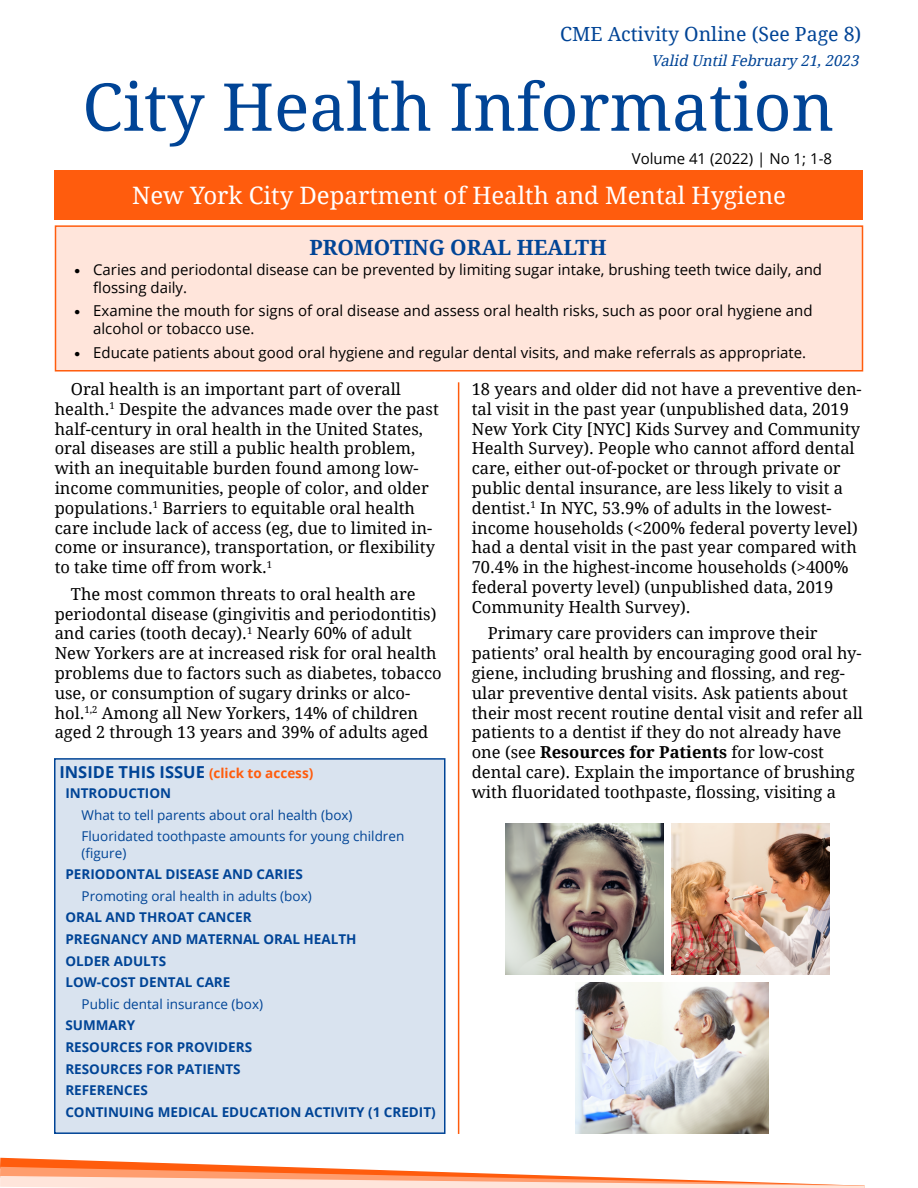
<style>
.page{position:relative;width:918px;height:1188px;background:#fff}
.page>*{position:absolute;margin:0;border:0;box-sizing:border-box;transform-origin:0 0}
.t1{font:66px "Droid Serif";color:#004496}
.t2{font:24px "Droid Serif";color:#fff}
.t3{font:700 21px "Droid Serif";color:#004496}
.t4{font:19.5px "Droid Serif";color:#004496}
.t5{font:16.5px/19.8px "Droid Serif";color:#000}
.t6{font:700 16.5px "Open Sans";color:#004496}
.t7{font:15px/18px "Open Sans";color:#000}
.t8{font:italic 15px "Droid Serif";color:#004496}
.t9{font:700 13.5px/21.6px "Open Sans";color:#004496}
.t10{font:13.5px/21.6px "Open Sans";color:#004496}
.s1{font-family:"Source Code Variable"}
.s2{font-size:13.5px;color:#ff5c0d}
.s3{font-weight:700}
</style>
<div class="page">
<svg style="left:0;top:1157px;width:865px;height:31px"></svg>
<hr style="left:458px;top:382px;width:1px;height:752px;background:#ff5c0d">
<div style="left:55px;top:225px;width:808px;height:147px;background:#ffe5db;border:2px solid #ff5c0d"></div>
<div style="left:54px;top:758px;width:392px;height:376px;background:#d9e3ef;border:2px solid #004496"></div>
<div style="left:55px;top:170px;width:808px;height:50px;background:#ff5c0d"></div>
<img style="left:672px;top:824px;width:157px;height:151px">
<img style="left:506px;top:824px;width:157px;height:151px">
<img style="left:576px;top:983px;width:192px;height:151px">
<p class="t4" style="left:560px;top:20px;width:303px">CME Activity Online (See Page 8)</p>
<p class="t8" style="left:651px;top:50px;width:213px">Valid UntilFebruary 21,2023</p>
<h1 class="t1" style="left:82px;top:62px;width:753px">City Health Information</h1>
<h2 class="t2" style="left:132px;top:179px;width:655px">New York City Department of Health and Mental Hygiene</h2>
<p class="t7" style="left:632px;top:149px;width:202px">Volume 41 (2022) | No 1; 1-8</p>
<p class="t3" style="left:310px;top:233px;width:299px">PROMOTING ORAL HEALTH</p>
<p class="t7" style="left:93px;top:260px;width:730px;text-indent:-20px"><span class="s1">•</span> Caries and periodontal disease can be prevented by limiting sugar intake, brushing teeth twice daily, and flossing daily.</p>
<p class="t7" style="left:93px;top:301px;width:721px;text-indent:-20px"><span class="s1">•</span> Examine the mouth for signs of oral disease and assess oral health risks, such as poor oral hygiene and alcohol or tobacco use.</p>
<p class="t7" style="left:73px;top:343px;width:735px"><span class="s1">•</span> Educate patients about good oral hygiene and regular dental visits, and make referrals as appropriate.</p>
<p class="t5" style="left:55px;top:379px;width:386px;text-indent:16px">Oral health is an important part of overall health.<sup>1</sup> Despite the advances made over the past half-century in oral health in the United States, oral diseases are still a public health problem, with an inequitable burden found among low&shy;income communities, people of color, and older populations.<sup>1</sup> Barriers to equitable oral health care include lack of access (eg, due to limited in&shy;come or insurance), transportation, or flexibility to take time off from work.<sup>1</sup></p>
<p class="t5" style="left:55px;top:584px;width:388px;text-indent:16px">The most common threats to oral health are periodontal disease (gingivitis and periodontitis) and caries (tooth decay).<sup>1</sup> Nearly 60% of adult New Yorkers are at increased risk for oral health problems due to factors such as diabetes, tobacco use, or consumption of sugary drinks or alco&shy;hol.<sup>1,2</sup> Among all New Yorkers, 14% of children aged 2 through 13 years and 39% of adults aged</p>
<p class="t6" style="left:59px;top:760px;width:255px">INSIDE THIS ISSUE <span class="s2">(click to access)</span></p>
<p class="t9" style="left:65px;top:782px;width:107px">INTRODUCTION</p>
<p class="t10" style="left:82px;top:804px;width:324px">What to tell parents about oral health (box)<br>Fluoridated toothpaste amounts for young children</p>
<p class="t10" style="left:82px;top:842px;width:46px">(figure)</p>
<p class="t9" style="left:65px;top:863px;width:239px">PERIODONTAL DISEASE AND CARIES</p>
<p class="t10" style="left:82px;top:885px;width:232px">Promoting oral health in adults (box)</p>
<p class="t9" style="left:65px;top:906px;width:293px">ORAL AND THROAT CANCER<br>PREGNANCY AND MATERNAL ORAL HEALTH<br>OLDER ADULTS<br>LOW-COST DENTAL CARE</p>
<p class="t10" style="left:82px;top:993px;width:183px">Public dental insurance (box)</p>
<p class="t9" style="left:65px;top:1014px;width:372px">SUMMARY<br>RESOURCES FOR PROVIDERS<br>RESOURCES FOR PATIENTS<br>REFERENCES<br>CONTINUING MEDICAL EDUCATION ACTIVITY (1 CREDIT)</p>
<p class="t5" style="left:472px;top:379px;width:392px">18 years and older did not have a preventive den&shy;tal visit in the past year (unpublished data, 2019<br>New York City [NYC] Kids Survey and Community Health Survey). People who cannot afford dental care, either out-of-pocket or through private or public dental insurance, are less likely to visit a dentist.<sup>1</sup> In NYC, 53.9% of adults in the lowest&shy;income households (&lt;200% federal poverty level) had a dental visit in the past year compared with 70.4% in the highest-income households (&gt;400% federal poverty level) (unpublished data, 2019<br>Community Health Survey).</p>
<p class="t5" style="left:472px;top:623px;width:393px;text-indent:16px">Primary care providers can improve their patients’ oral health by encouraging good oral hy&shy;giene, including brushing and flossing, and reg&shy;ular preventive dental visits. Ask patients about their most recent routine dental visit and refer all patients to a dentist if they do not already have one (see <span class="s3">Resources for Patients</span> for low-cost dental care). Explain the importance of brushing with fluoridated toothpaste, flossing, visiting a</p>
</div>
